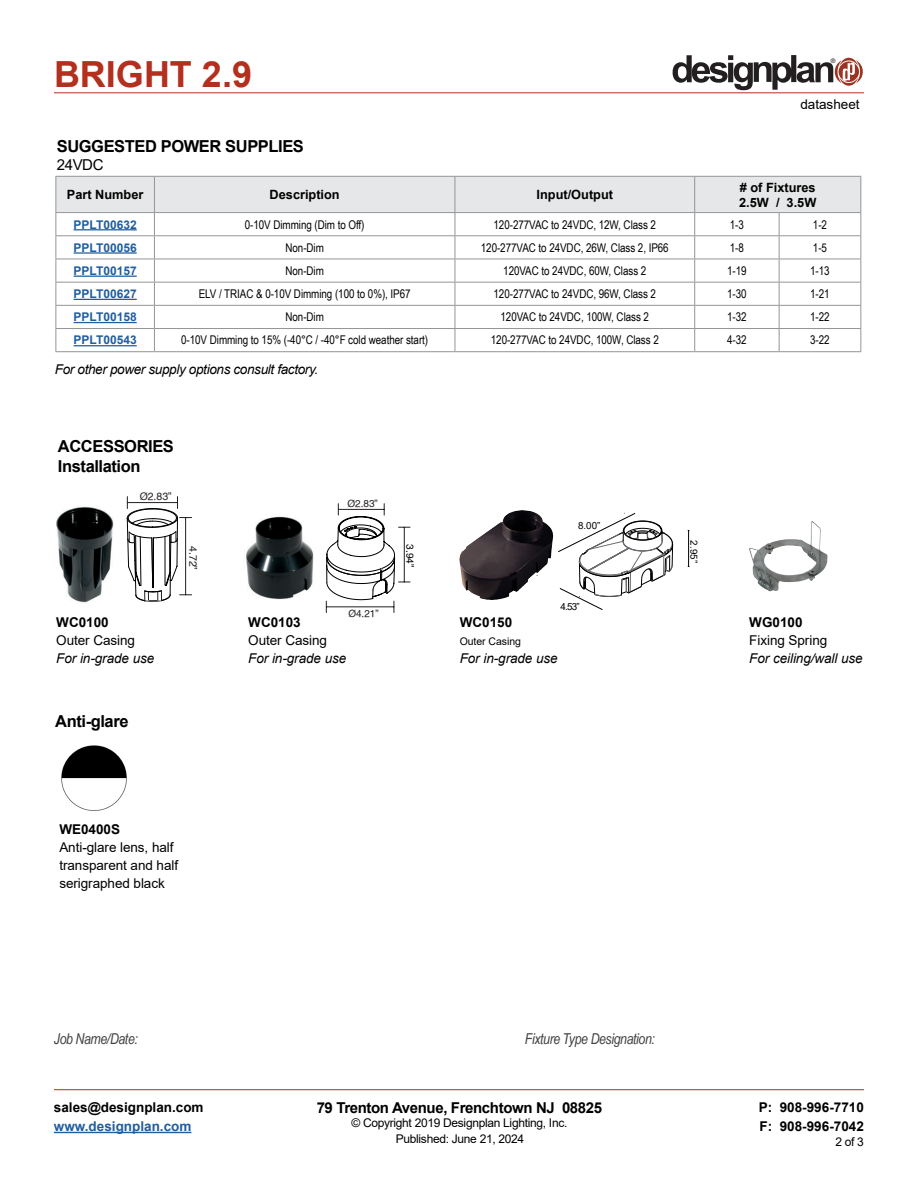
<style>
.page{position:relative;width:918px;height:1188px;background:#fff}
.page>*{position:absolute;margin:0;border:0;box-sizing:border-box;transform-origin:0 0}
.t1{font:700 36px "Arial";color:#b32f1e}
.t2{font:700 16.5px/19.8px "Arial";letter-spacing:-.025em;color:#000}
.t3{font:italic 15px "Arial Narrow";letter-spacing:-.025em;color:#414042}
.t4{font:700 15px "Arial";letter-spacing:-.025em;color:#000}
.t5{font:15px "Arial";letter-spacing:-.025em;color:#000}
.t6{font:13.5px/18px "Arial";letter-spacing:-.005em;color:#000}
.t7{font:700 13.5px/19.5px "Arial";color:#000}
.t8{font:italic 13.5px "Arial";letter-spacing:-.005em;color:#000}
.t9{font:italic 13.5px "Arial";letter-spacing:-.025em;color:#000}
.t10{font:700 13.5px "Arial";color:#215e9e}
.t11{font:700 12.75px/15px "Arial";color:#000}
.t12{font:12px "Arial Narrow";letter-spacing:-.005em;color:#000}
.t13{font:12px "Arial";letter-spacing:-.025em;color:#000}
.t14{font:700 12px "Arial";color:#215e9e}
.t15{font:10.5px "Helvetica";color:#231f20}
.t16{font:10.5px "Arial";letter-spacing:-.005em;color:#000}
.t17{font:10.05px "Helvetica";color:#231f20}
.t18{font:10.05px "Helvetica";color:#000}
.t19{font:9.75px "Arial";color:#000}
.t20{font:6.3px "Helvetica";color:#231f20}
</style>
<div class="page">
<hr style="left:54px;top:93px;width:810px;height:1px;background:#b32f1e">
<hr style="left:54px;top:1089px;width:810px;height:1px;background:#b32f1e">
<hr style="left:54px;top:1132px;width:137px;height:1px;background:#215e9e">
<svg style="left:673px;top:55px;width:190px;height:35px"></svg>
<hr style="left:154px;top:351px;width:301px;height:1px;background:#939598">
<hr style="left:455px;top:351px;width:240px;height:1px;background:#939598">
<hr style="left:779px;top:351px;width:82px;height:1px;background:#939598">
<hr style="left:56px;top:351px;width:98px;height:1px;background:#939598">
<svg style="left:56px;top:176px;width:805px;height:175px"></svg>
<hr style="left:695px;top:351px;width:84px;height:1px;background:#939598">
<hr style="left:74px;top:229px;width:63px;height:1px;background:#215e9e">
<hr style="left:74px;top:252px;width:63px;height:2px;background:#215e9e">
<hr style="left:74px;top:276px;width:63px;height:1px;background:#215e9e">
<hr style="left:74px;top:299px;width:63px;height:1px;background:#215e9e">
<hr style="left:74px;top:322px;width:63px;height:1px;background:#215e9e">
<hr style="left:74px;top:345px;width:63px;height:1px;background:#215e9e">
<img style="left:61px;top:745px;width:66px;height:66px">
<img style="left:56px;top:506px;width:58px;height:97px">
<svg style="left:127px;top:497px;width:65px;height:105px"></svg>
<hr style="left:185px;top:518px;width:1px;height:77px;background:#231f20">
<img style="left:246px;top:516px;width:68px;height:84px">
<svg style="left:326px;top:504px;width:84px;height:109px"></svg>
<hr style="left:327px;top:607px;width:67px;height:1px;background:#231f20">
<img style="left:749px;top:536px;width:62px;height:23px">
<img style="left:459px;top:510px;width:63px;height:61px">
<svg style="left:558px;top:513px;width:115px;height:97px"></svg>
<hr style="left:688px;top:530px;width:1px;height:37px;background:#000">
<h1 class="t1" style="left:54px;top:49px;width:200px">BRIGHT 2.9</h1>
<p class="t20" style="left:831px;top:57px;width:6px">®</p>
<p class="t6" style="left:800px;top:96px;width:61px">datasheet</p>
<h2 class="t2" style="left:57px;top:136px;width:249px">SUGGESTED POWER SUPPLIES</h2>
<p class="t5" style="left:57px;top:154px;width:48px">24VDC</p>
<p class="t11" style="left:67px;top:187px;width:78px">Part Number</p>
<p class="t11" style="left:270px;top:187px;width:72px">Description</p>
<p class="t11" style="left:537px;top:187px;width:78px">Input/Output</p>
<p class="t11" style="left:739px;top:180px;width:79px"># of Fixtures<br>2.5W / 3.5W</p>
<p class="t14" style="left:74px;top:216px;width:65px">PPLT00632</p>
<p class="t12" style="left:245px;top:216px;width:121px">0-10V Dimming (Dim to Off)</p>
<p class="t12" style="left:494px;top:216px;width:164px">120-277VAC to 24VDC, 12W, Class 2</p>
<p class="t12" style="left:730px;top:216px;width:16px">1-3</p>
<p class="t12" style="left:813px;top:216px;width:16px">1-2</p>
<p class="t14" style="left:74px;top:239px;width:65px">PPLT00056</p>
<p class="t12" style="left:285px;top:239px;width:40px">Non-Dim</p>
<p class="t12" style="left:481px;top:239px;width:189px">120-277VAC to 24VDC, 26W, Class 2, IP66</p>
<p class="t12" style="left:730px;top:239px;width:16px">1-8</p>
<p class="t12" style="left:813px;top:239px;width:16px">1-5</p>
<p class="t14" style="left:74px;top:262px;width:65px">PPLT00157</p>
<p class="t12" style="left:285px;top:262px;width:40px">Non-Dim</p>
<p class="t12" style="left:503px;top:262px;width:145px">120VAC to 24VDC, 60W, Class 2</p>
<p class="t12" style="left:727px;top:262px;width:21px">1-19</p>
<p class="t12" style="left:810px;top:262px;width:21px">1-13</p>
<p class="t14" style="left:74px;top:285px;width:65px">PPLT00627</p>
<p class="t12" style="left:199px;top:285px;width:213px">ELV / TRIAC &amp; 0-10V Dimming (100 to 0%), IP67</p>
<p class="t12" style="left:494px;top:285px;width:164px">120-277VAC to 24VDC, 96W, Class 2</p>
<p class="t12" style="left:727px;top:285px;width:21px">1-30</p>
<p class="t12" style="left:810px;top:285px;width:21px">1-21</p>
<p class="t14" style="left:74px;top:309px;width:65px">PPLT00158</p>
<p class="t12" style="left:285px;top:308px;width:40px">Non-Dim</p>
<p class="t12" style="left:501px;top:308px;width:150px">120VAC to 24VDC, 100W, Class 2</p>
<p class="t12" style="left:727px;top:308px;width:21px">1-32</p>
<p class="t12" style="left:810px;top:308px;width:21px">1-22</p>
<p class="t14" style="left:74px;top:332px;width:65px">PPLT00543</p>
<p class="t12" style="left:181px;top:331px;width:248px">0-10V Dimming to 15% (-40°C / -40°F cold weather start)</p>
<p class="t12" style="left:491px;top:331px;width:169px">120-277VAC to 24VDC, 100W, Class 2</p>
<p class="t12" style="left:727px;top:331px;width:21px">4-32</p>
<p class="t12" style="left:810px;top:331px;width:21px">3-22</p>
<p class="t9" style="left:55px;top:361px;width:265px">For other power supply options consult factory.</p>
<h2 class="t2" style="left:58px;top:436px;width:117px">ACCESSORIES<br>Installation</h2>
<p class="t15" style="left:140px;top:491px;width:33px">Ø2.83”</p>
<p class="t15" style="left:199px;top:546px;width:25px;rotate:90deg">4.72”</p>
<p class="t7" style="left:56px;top:613px;width:54px">WC0100</p>
<p class="t6" style="left:56px;top:631px;width:80px">Outer Casing</p>
<p class="t8" style="left:56px;top:649px;width:100px">For in-grade use</p>
<h2 class="t2" style="left:55px;top:712px;width:75px">Anti-glare</h2>
<p class="t7" style="left:59px;top:820px;width:62px">WE0400S</p>
<p class="t6" style="left:59px;top:838px;width:120px">Anti-glare lens, half transparent and half serigraphed black</p>
<p class="t17" style="left:347px;top:498px;width:32px">Ø2.83”</p>
<p class="t17" style="left:348px;top:608px;width:32px">Ø4.21”</p>
<p class="t7" style="left:248px;top:613px;width:54px">WC0103</p>
<p class="t6" style="left:248px;top:631px;width:80px">Outer Casing</p>
<p class="t8" style="left:248px;top:649px;width:100px">For in-grade use</p>
<p class="t18" style="left:416px;top:544px;width:24px;rotate:90deg">3.94”</p>
<p class="t19" style="left:578px;top:519px;width:24px">8.00”</p>
<p class="t19" style="left:561px;top:600px;width:21px">4.53”</p>
<p class="t7" style="left:460px;top:612px;width:54px">WC0150</p>
<p class="t16" style="left:460px;top:634px;width:63px">Outer Casing</p>
<p class="t8" style="left:460px;top:649px;width:100px">For in-grade use</p>
<p class="t19" style="left:701px;top:540px;width:24px;rotate:90deg">2.95”</p>
<p class="t7" style="left:749px;top:613px;width:55px">WG0100</p>
<p class="t6" style="left:749px;top:631px;width:79px">Fixing Spring</p>
<p class="t8" style="left:749px;top:649px;width:115px">For ceiling/wall use</p>
<p class="t3" style="left:54px;top:1028px;width:85px">Job Name/Date:</p>
<p class="t3" style="left:525px;top:1029px;width:132px">Fixture Type Designation:</p>
<p class="t7" style="left:54px;top:1097px;width:151px">sales@designplan.com</p>
<p class="t10" style="left:54px;top:1117px;width:139px">www.designplan.com</p>
<p class="t4" style="left:317px;top:1097px;width:287px">79 Trenton Avenue, Frenchtown NJ 08825</p>
<p class="t13" style="left:351px;top:1115px;width:217px">© Copyright 2019 Designplan Lighting, Inc.</p>
<p class="t7" style="left:759px;top:1097px;width:107px">P: 908-996-7710<br>F: 908-996-7042</p>
<p class="t13" style="left:396px;top:1130px;width:130px">Published: June 21, 2024</p>
<p class="t13" style="left:835px;top:1133px;width:30px">2 of 3</p>
</div>
